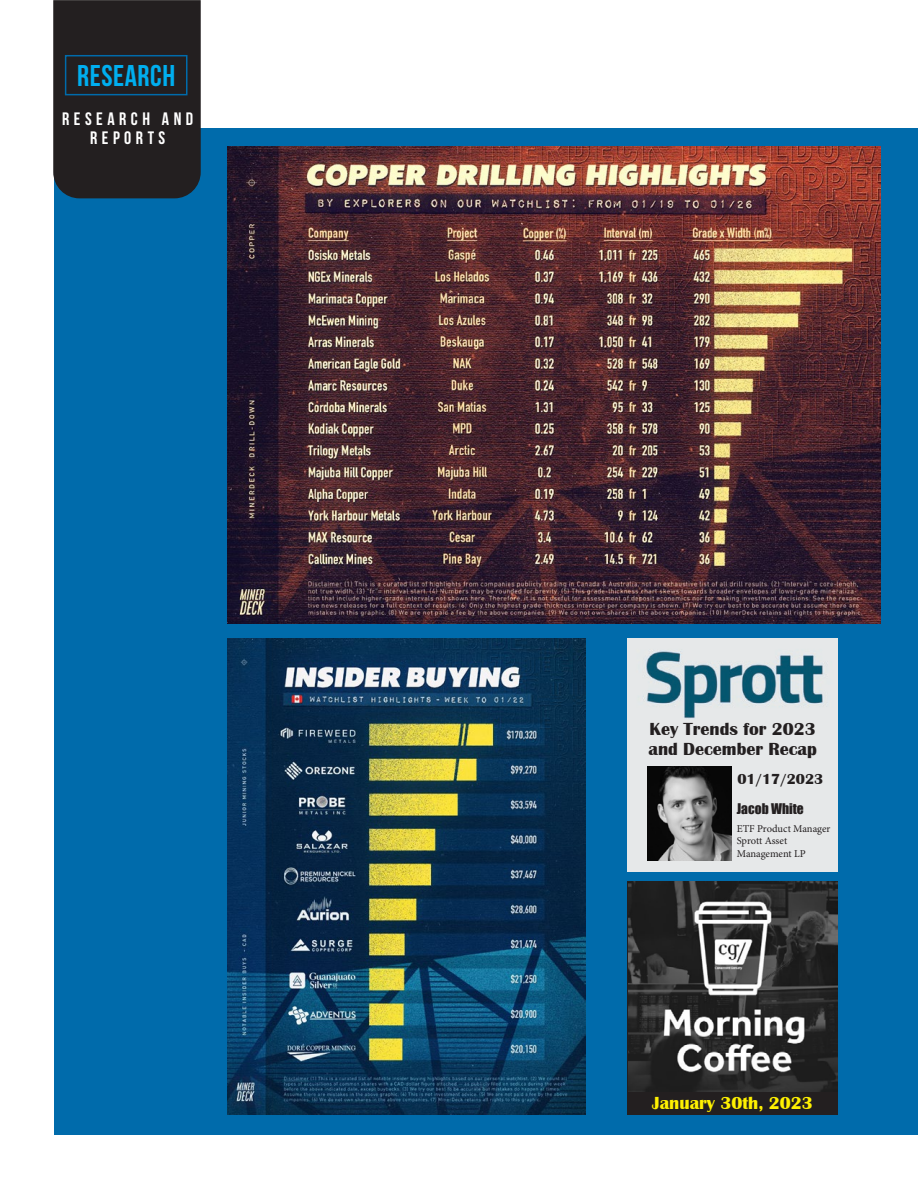
<style>
.page{position:relative;width:918px;height:1188px;background:#fff}
.page>*{position:absolute;margin:0;border:0;box-sizing:border-box;transform-origin:0 0}
.t1{font:700 30px "Bebas Neue";letter-spacing:.02em;color:#00aeef}
.t2{font:700 18px/19.5px "Britannic";color:#231f20}
.t3{font:700 18px/19.5px "Bebas Neue";letter-spacing:.25em;color:#fff;text-align:center}
.t4{font:700 18px "Britannic";color:#fff101}
.t5{font:700 15px "Britannic";color:#231f20}
.t6{font:13.5px "Impact";color:#231f20}
.t7{font:10.5px/12.6px "Minion Pro";letter-spacing:-.005em;color:#231f20}
</style>
<div class="page">
<div style="left:54px;top:128px;width:864px;height:1007px;background:#006bab"></div>
<div style="left:53px;top:0;width:148px;height:199px;background:#231f20"></div>
<div style="left:65px;top:55px;width:123px;height:40px;border:2px solid #006bab"></div>
<img style="left:227px;top:147px;width:654px;height:476px">
<img style="left:227px;top:638px;width:359px;height:477px">
<img style="left:627px;top:638px;width:211px;height:233px">
<img style="left:647px;top:766px;width:84px;height:95px">
<div style="left:627px;top:882px;width:211px;height:233px;background:#231f20"></div>
<img style="left:628px;top:882px;width:210px;height:209px">
<p class="t1" style="left:77px;top:60px;width:100px">RESEARCH</p>
<p class="t3" style="left:62px;top:109px;width:133px">RESEARCH AND<br>REPORTS</p>
<p class="t2" style="left:649px;top:719px;width:170px">Key Trends for 2023 and December Recap</p>
<p class="t5" style="left:737px;top:770px;width:88px">01/17/2023</p>
<p class="t6" style="left:737px;top:798px;width:69px">Jacob White</p>
<p class="t7" style="left:737px;top:822px;width:95px">ETF Product Manager<br>Sprott Asset<br>Management LP</p>
<p class="t4" style="left:652px;top:1092px;width:162px">January 30th, 2023</p>
</div>
